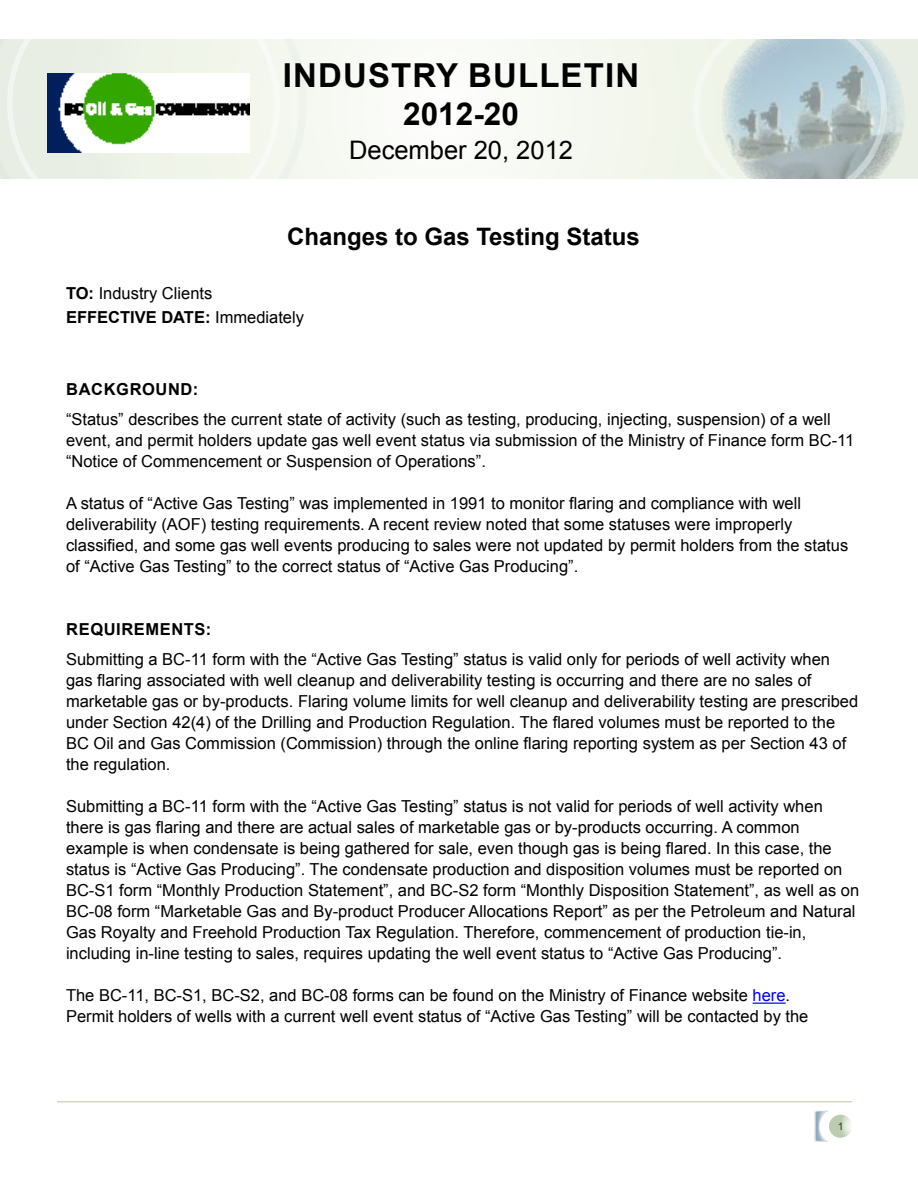
<style>
.page{position:relative;width:918px;height:1188px;background:#fff}
.page>*{position:absolute;margin:0;border:0;box-sizing:border-box;transform-origin:0 0}
.t1{font:700 33px "Arial";letter-spacing:.035em;color:#000}
.t2{font:700 31.5px "Arial";color:#000}
.t3{font:25.5px "Arial";color:#000}
.t4{font:700 24px "Arial";color:#000}
.t5{font:16.5px/21px "Arial";color:#000}
.t6{font:700 16.5px "Arial";letter-spacing:.035em;color:#000}
.t7{font:10.5px "Arial";color:#333334}
.s1{font-weight:700}
.s2{color:#00f}
</style>
<div class="page">
<hr style="left:753px;top:1003px;width:33px;height:1px;background:#00f">
<div style="left:0;top:29px;width:918px;height:160px;background:#f6f9f2"></div>
<img style="left:721px;top:20px;width:184px;height:185px;border-radius:92px">
<svg style="left:0;top:38px;width:307px;height:141px"></svg>
<div style="left:7px;top:38px;width:273px;height:141px;background:#eff4e8"></div>
<div style="left:0;top:179px;width:918px;height:81px;background:#fff"></div>
<div style="left:0;top:0;width:918px;height:38px;background:#fff"></div>
<img style="left:48px;top:74px;width:201px;height:79px">
<hr style="left:57px;top:1101px;width:795px;height:1px;background:#b1c69e">
<svg style="left:838px;top:1114px;width:14px;height:24px"></svg>
<svg style="left:821px;top:1101px;width:17px;height:41px"></svg>
<div style="left:804px;top:1101px;width:17px;height:42px;background:#000;opacity:.75"></div>
<h1 class="t1" style="left:283px;top:53px;width:358px">INDUSTRY BULLETIN</h1>
<h2 class="t2" style="left:403px;top:92px;width:117px">2012-20</h2>
<h3 class="t3" style="left:349px;top:132px;width:225px">December 20, 2012</h3>
<h3 class="t4" style="left:287px;top:220px;width:354px">Changes to Gas Testing Status</h3>
<p class="t5" style="left:66px;top:282px;width:240px;line-height:24px"><span class="s1">TO:</span> Industry Clients<br><span class="s1">EFFECTIVE DATE:</span> Immediately</p>
<p class="t6" style="left:66px;top:378px;width:133px">BACKGROUND:</p>
<p class="t5" style="left:66px;top:409px;width:790px">“Status” describes the current state of activity (such as testing, producing, injecting, suspension) of a well event, and permit holders update gas well event status via submission of the Ministry of Finance form BC-11 “Notice of Commencement or Suspension of Operations”.</p>
<p class="t5" style="left:66px;top:493px;width:784px">A status of “Active Gas Testing” was implemented in 1991 to monitor flaring and compliance with well deliverability (AOF) testing requirements. A recent review noted that some statuses were improperly classified, and some gas well events producing to sales were not updated by permit holders from the status of “Active Gas Testing” to the correct status of “Active Gas Producing”.</p>
<p class="t6" style="left:66px;top:618px;width:147px">REQUIREMENTS:</p>
<p class="t5" style="left:66px;top:649px;width:794px">Submitting a BC-11 form with the “Active Gas Testing” status is valid only for periods of well activity when gas flaring associated with well cleanup and deliverability testing is occurring and there are no sales of marketable gas or by-products. Flaring volume limits for well cleanup and deliverability testing are prescribed under Section 42(4) of the Drilling and Production Regulation. The flared volumes must be reported to the BC Oil and Gas Commission (Commission) through the online flaring reporting system as per Section 43 of the regulation.</p>
<p class="t5" style="left:66px;top:796px;width:795px">Submitting a BC-11 form with the “Active Gas Testing” status is not valid for periods of well activity when there is gas flaring and there are actual sales of marketable gas or by-products occurring. A common example is when condensate is being gathered for sale, even though gas is being flared. In this case, the status is “Active Gas Producing”. The condensate production and disposition volumes must be reported on BC-S1 form “Monthly Production Statement”, and BC-S2 form “Monthly Disposition Statement”, as well as on BC-08 form “Marketable Gas and By-product Producer Allocations Report” as per the Petroleum and Natural Gas Royalty and Freehold Production Tax Regulation. Therefore, commencement of production tie-in, including in-line testing to sales, requires updating the well event status to “Active Gas Producing”.</p>
<p class="t5" style="left:66px;top:985px;width:744px">The BC-11, BC-S1, BC-S2, and BC-08 forms can be found on the Ministry of Finance website <span class="s2">here</span>.<br>Permit holders of wells with a current well event status of “Active Gas Testing” will be contacted by the</p>
<p class="t7" style="left:838px;top:1119px;width:7px">1</p>
</div>
